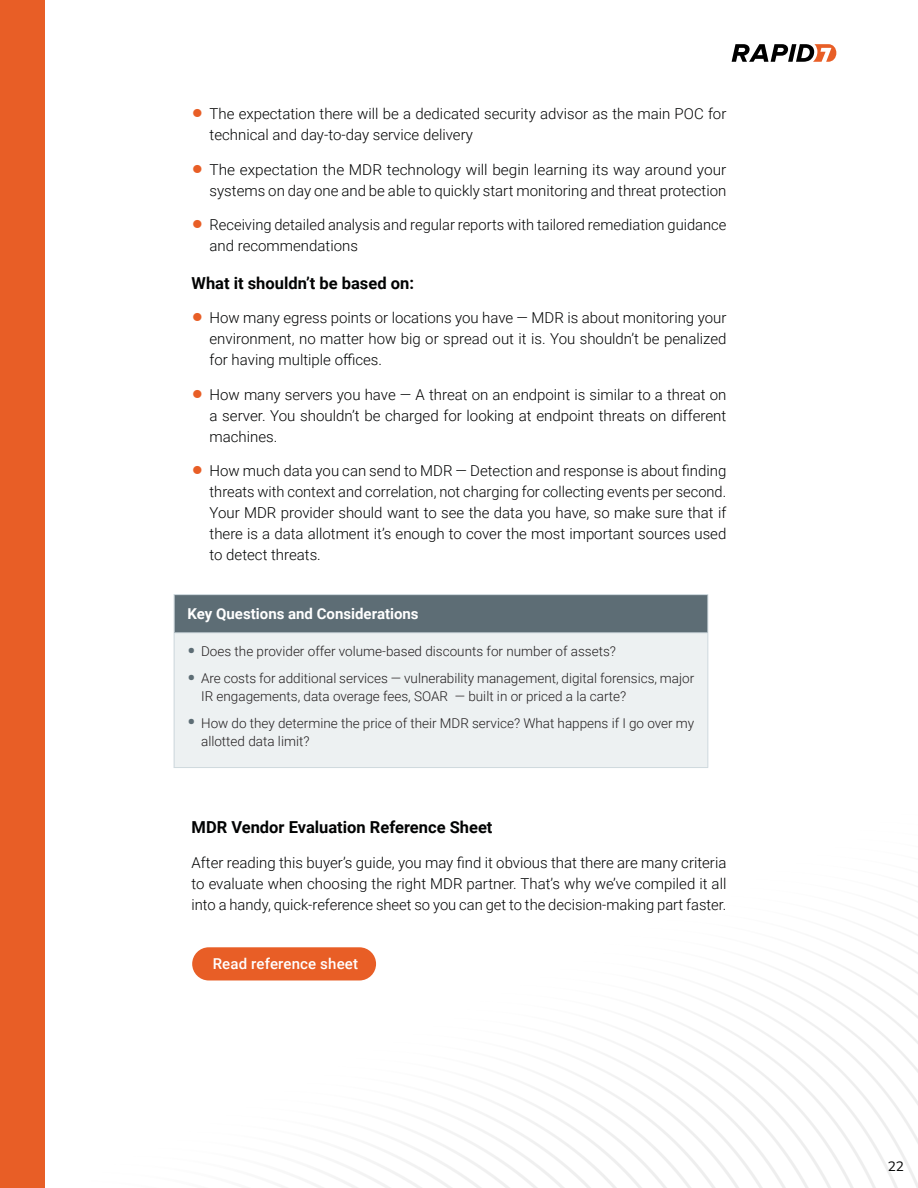
<style>
.page{position:relative;width:918px;height:1188px;background:#fff}
.page>*{position:absolute;margin:0;border:0;box-sizing:border-box;transform-origin:0 0}
.t1{font:700 16.5px "Roboto";color:#020303}
.Body{font:300 15px/21px "Roboto";color:#020303;text-align:justify}
.Table_Row_Header{font:700 15px "Roboto";color:#fff}
.t2{font:500 15px "Roboto";letter-spacing:.01em;color:#fff}
.t3{font:300 13.5px/18px "Roboto";color:#231f20}
.t4{font:13.5px "Mulish";color:#020303}
.s1{font-family:"Mulish";font-weight:700;font-size:22.5px;color:#e85e26}
.s2{font-weight:900;font-size:21px;color:#5d6d75}
</style>
<div class="page">
<img style="left:44px;top:94px;width:874px;height:1094px">
<svg style="left:732px;top:44px;width:104px;height:18px"></svg>
<div style="left:174px;top:595px;width:534px;height:38px;background:#5d6d75"></div>
<div style="left:174px;top:633px;width:534px;height:135px;background:#edf1f2"></div>
<hr style="left:707px;top:595px;width:1px;height:37px;background:#cfd9de">
<hr style="left:707px;top:633px;width:1px;height:134px;background:#cfd9de">
<hr style="left:174px;top:594px;width:534px;height:1px;background:#cfd9de">
<hr style="left:174px;top:595px;width:1px;height:38px;background:#cfd9de">
<hr style="left:175px;top:632px;width:533px;height:1px;background:#cfd9de">
<hr style="left:174px;top:767px;width:534px;height:1px;background:#cfd9de">
<hr style="left:174px;top:633px;width:1px;height:134px;background:#cfd9de">
<div style="left:192px;top:947px;width:184px;height:33px;background:#e85e26;border-radius:17px"></div>
<div style="left:0;top:0;width:44px;height:1188px;background:#e85e26"></div>
<p class="Body" style="left:210px;top:103px;width:518px;text-indent:-18px"><span class="s1">•</span> The expectation there will be a dedicated security advisor as the main POC for technical and day-to-day service delivery</p>
<p class="Body" style="left:192px;top:158px;width:536px;text-align:right"><span class="s1">•</span> The expectation the MDR technology will begin learning its way around your systems on day one and be able to quickly start monitoring and threat protection</p>
<p class="Body" style="left:210px;top:214px;width:518px;text-indent:-18px"><span class="s1">•</span> Receiving detailed analysis and regular reports with tailored remediation guidance and recommendations</p>
<h3 class="t1" style="left:192px;top:271px;width:224px">What it shouldn’t be based on:</h3>
<p class="Body" style="left:210px;top:307px;width:518px;text-indent:-18px"><span class="s1">•</span> How many egress points or locations you have — MDR is about monitoring your environment, no matter how big or spread out it is. You shouldn’t be penalized for having multiple offices.</p>
<p class="Body" style="left:210px;top:383px;width:518px;text-indent:-18px"><span class="s1">•</span> How many servers you have — A threat on an endpoint is similar to a threat on a server. You shouldn’t be charged for looking at endpoint threats on different machines.</p>
<p class="Body" style="left:210px;top:460px;width:518px;text-indent:-18px"><span class="s1">•</span> How much data you can send to MDR — Detection and response is about finding threats with context and correlation, not charging for collecting events per second.<br>Your MDR provider should want to see the data you have, so make sure that if there is a data allotment it’s enough to cover the most important sources used to detect threats.</p>
<p class="Table_Row_Header" style="left:188px;top:603px;width:233px">Key Questions and Considerations</p>
<p class="t3" style="left:188px;top:642px;width:430px"><span class="s2">•</span> Does the provider offer volume-based discounts for number of assets?</p>
<p class="t3" style="left:201px;top:669px;width:495px;text-indent:-14px"><span class="s2">•</span> Are costs for additional services — vulnerability management, digital forensics, major<br>IR engagements, data overage fees, SOAR — built in or priced a la carte?</p>
<p class="t3" style="left:201px;top:713px;width:495px;text-indent:-14px"><span class="s2">•</span> How do they determine the price of their MDR service? What happens if I go over my allotted data limit?</p>
<h3 class="t1" style="left:192px;top:816px;width:302px">MDR Vendor Evaluation Reference Sheet</h3>
<p class="Body" style="left:192px;top:851px;width:536px">After reading this buyer’s guide, you may find it obvious that there are many criteria to evaluate when choosing the right MDR partner. That’s why we’ve compiled it all into a handy, quick-reference sheet so you can get to the decision-making part faster.</p>
<h1 class="t2" style="left:213px;top:953px;width:147px">Read reference sheet</h1>
<p class="t4" style="left:888px;top:1157px;width:18px">22</p>
</div>
